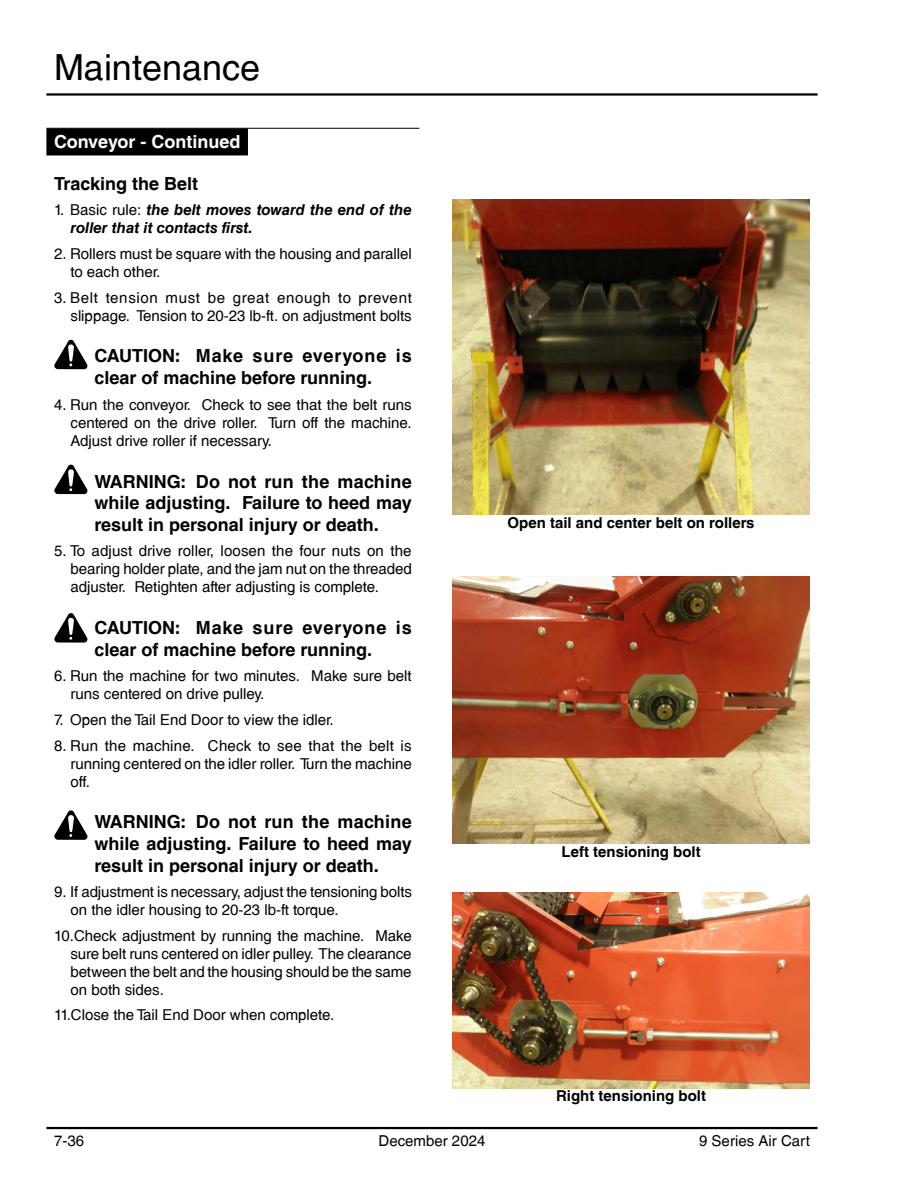
<style>
.page{position:relative;width:918px;height:1188px;background:#fff}
.page>*{position:absolute;margin:0;border:0;box-sizing:border-box;transform-origin:0 0}
.t1{font:36px "Helvetica LT";color:#000}
.t2{font:700 18px/21.6px "Helvetica LTCYR";color:#000}
.t3{font:700 18px "Helvetica LT";color:#fff}
.t4{font:700 18px "Helvetica LT";color:#000}
.t5{font:15px/18px "Helvetica LTCYR";color:#000;text-align:justify}
.t6{font:italic 700 15px/18px "Helvetica LTCYR";color:#000}
.t7{font:700 15px "Helvetica LT";color:#000}
.t8{font:15px "Helvetica LT";color:#000}
.s1{font-weight:400;font-style:normal}
</style>
<div class="page">
<hr style="left:46px;top:93px;width:772px;height:3px;background:#000">
<hr style="left:46px;top:1127px;width:772px;height:2px;background:#000">
<hr style="left:46px;top:128px;width:373px;height:1px;background:#000">
<div style="left:46px;top:128px;width:202px;height:27px;background:#000"></div>
<img style="left:452px;top:577px;width:358px;height:267px">
<img style="left:452px;top:199px;width:358px;height:315px">
<svg style="left:54px;top:340px;width:34px;height:29px"></svg>
<svg style="left:54px;top:464px;width:34px;height:30px"></svg>
<svg style="left:54px;top:613px;width:34px;height:30px"></svg>
<svg style="left:54px;top:810px;width:34px;height:30px"></svg>
<img style="left:452px;top:893px;width:358px;height:196px">
<h1 class="t1" style="left:54px;top:46px;width:208px">Maintenance</h1>
<p class="t3" style="left:54px;top:131px;width:188px">Conveyor - Continued</p>
<p class="t4" style="left:54px;top:173px;width:146px">Tracking the Belt</p>
<p class="t6" style="left:71px;top:201px;width:343px;text-indent:-17px"><span class="s1">1. Basic rule:</span> the belt moves toward the end of the roller that it contacts first.</p>
<p class="t5" style="left:71px;top:245px;width:343px;text-indent:-16px">2. Rollers must be square with the housing and parallel to each other.</p>
<p class="t5" style="left:54px;top:288px;width:359px;text-align:right">3. Belt tension must be great enough to prevent slippage. Tension to 20-23 lb-ft. on adjustment bolts</p>
<p class="t2" style="left:94px;top:345px;width:319px">CAUTION: Make sure everyone is clear of machine before running.</p>
<p class="t5" style="left:70px;top:395px;width:343px;text-indent:-16px">4. Run the conveyor. Check to see that the belt runs centered on the drive roller. Turn off the machine.<br>Adjust drive roller if necessary.</p>
<p class="t2" style="left:94px;top:470px;width:319px;text-align:justify">WARNING: Do not run the machine while adjusting. Failure to heed may result in personal injury or death.</p>
<p class="t5" style="left:70px;top:542px;width:343px;text-indent:-16px">5. To adjust drive roller, loosen the four nuts on the bearing holder plate, and the jam nut on the threaded adjuster. Retighten after adjusting is complete.</p>
<p class="t2" style="left:94px;top:617px;width:319px">CAUTION: Make sure everyone is clear of machine before running.</p>
<p class="t5" style="left:70px;top:667px;width:343px;text-indent:-16px">6. Run the machine for two minutes. Make sure belt runs centered on drive pulley.</p>
<p class="t5" style="left:54px;top:711px;width:281px">7. Open the Tail End Door to view the idler.</p>
<p class="t5" style="left:70px;top:736px;width:343px;text-indent:-16px">8. Run the machine. Check to see that the belt is running centered on the idler roller. Turn the machine off.</p>
<p class="t2" style="left:94px;top:811px;width:319px;text-align:justify">WARNING: Do not run the machine while adjusting. Failure to heed may result in personal injury or death.</p>
<p class="t5" style="left:70px;top:883px;width:343px;text-indent:-16px">9. If adjustment is necessary, adjust the tensioning bolts on the idler housing to 20-23 lb-ft torque.</p>
<p class="t5" style="left:70px;top:927px;width:343px;text-indent:-16px">10.Check adjustment by running the machine. Make sure belt runs centered on idler pulley. The clearance between the belt and the housing should be the same on both sides.</p>
<p class="t5" style="left:54px;top:1006px;width:282px">11.Close the Tail End Door when complete.</p>
<p class="t7" style="left:508px;top:514px;width:249px">Open tail and center belt on rollers</p>
<p class="t7" style="left:562px;top:842px;width:141px">Left tensioning bolt</p>
<p class="t7" style="left:556px;top:1087px;width:151px">Right tensioning bolt</p>
<p class="t8" style="left:54px;top:1132px;width:32px">7-36</p>
<p class="t8" style="left:379px;top:1132px;width:108px">December 2024</p>
<p class="t8" style="left:699px;top:1132px;width:112px">9 Series Air Cart</p>
</div>
